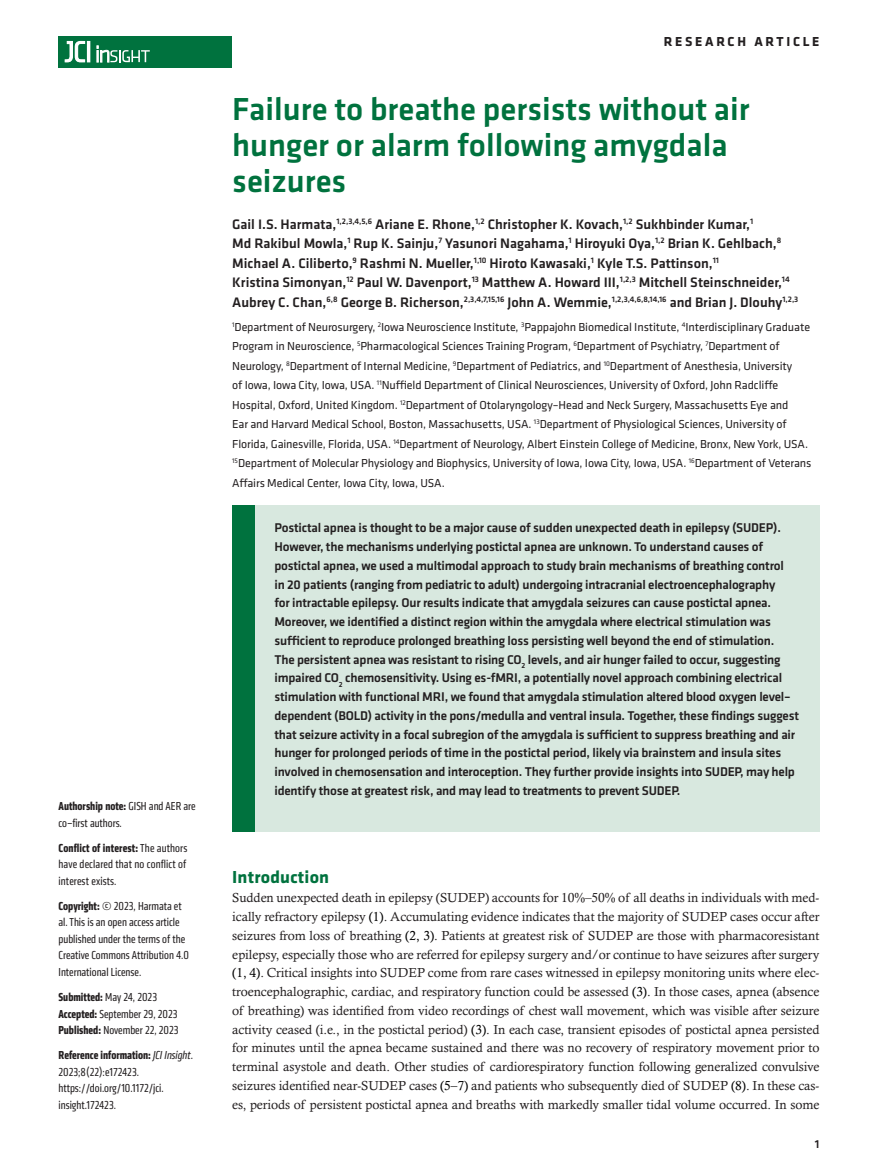
<style>
.page{position:relative;width:878px;height:1175px;background:#fff}
.page>*{position:absolute;margin:0;border:0;box-sizing:border-box;transform-origin:0 0}
.t1{font:500 33px/36px "Klavika Basic";color:#00723e}
.t2{font:700 18px "Klavika";letter-spacing:.01em;color:#00723e}
.t3{font:500 14.25px/19.5px "Klavika Basic";color:#231f20}
.t4{font:700 13.5px "Klavika Basic";letter-spacing:.2em;color:#231f20}
.t5{font:500 13.2px/18.8px "Klavika Basic";letter-spacing:-.015em;color:#231f20}
.t6{font:13.2px/18.8px "Calisto MT Std";letter-spacing:-.005em;color:#231f20;text-align:justify}
.t7{font:12px/19.5px "Klavika";letter-spacing:-.01em;color:#231f20}
.t8{font:condensed 12px/16.5px "Klavika";color:#231f20}
.t9{font:500 12px "Klavika Basic";color:#231f20}
.s1{font-weight:700}
.s2{font-style:italic}
.s3{color:#000}
</style>
<div class="page">
<div style="left:59px;top:36px;width:173px;height:31px;background:#00723e"></div>
<hr style="left:87px;top:41px;width:3px;height:21px;background:#fff">
<svg style="left:64px;top:41px;width:21px;height:22px"></svg>
<svg style="left:97px;top:46px;width:53px;height:16px"></svg>
<div style="left:232px;top:505px;width:587px;height:327px;background:#d8e8df"></div>
<div style="left:232px;top:505px;width:22px;height:327px;background:#00723e"></div>
<p class="t8" style="left:59px;top:798px;width:139px"><span class="s1">Authorship note:</span> GISH and AER are co–first authors.</p>
<p class="t8" style="left:59px;top:839px;width:130px;text-align:justify"><span class="s1">Conflict of interest:</span> The authors have declared that no conflict of interest exists.</p>
<p class="t8" style="left:59px;top:897px;width:132px"><span class="s1">Copyright:</span> © 2023, Harmata et al. This is an open access article published under the terms of the<br>Creative Commons Attribution 4.0<br>International License.</p>
<p class="t8" style="left:59px;top:988px;width:122px"><span class="s1">Submitted:</span> May 24, 2023<br><span class="s1">Accepted:</span> September 29, 2023<br><span class="s1">Published:</span> November 22, 2023</p>
<p class="t8" style="left:59px;top:1046px;width:136px"><span class="s1">Reference information:</span> <span class="s2">JCI Insight</span>.<br>2023;8(22):e172423. https://doi.org/10.1172/jci. insight.172423.</p>
<p class="t4" style="left:663px;top:32px;width:157px">RESEARCH ARTICLE</p>
<h1 class="t1" style="left:232px;top:91px;width:519px">Failure to breathe persists without air hunger or alarm following amygdala seizures</h1>
<p class="t3" style="left:232px;top:214px;width:567px">Gail I.S. Harmata,<sup>1,2,3,4,5,6</sup> Ariane E. Rhone,<sup>1,2</sup> Christopher K. Kovach,<sup>1,2</sup> Sukhbinder Kumar,<sup>1<br></sup>Md Rakibul Mowla,<sup>1</sup> Rup K. Sainju,<sup>7</sup> Yasunori Nagahama,<sup>1</sup> Hiroyuki Oya,<sup>1,2</sup> Brian K. Gehlbach,<sup>8<br></sup>Michael A. Ciliberto,<sup>9</sup> Rashmi N. Mueller,<sup>1,10</sup> Hiroto Kawasaki,<sup>1</sup> Kyle T.S. Pattinson,<sup>11<br></sup>Kristina Simonyan,<sup>12</sup> Paul W. Davenport,<sup>13</sup> Matthew A. Howard III,<sup>1,2,3</sup> Mitchell Steinschneider,<sup>14<br></sup>Aubrey C. Chan,<sup>6,8</sup> George B. Richerson,<sup>2,3,4,7,15,16</sup> John A. Wemmie,<sup>1,2,3,4,6,8,14,16</sup> and Brian J. Dlouhy<sup>1,2,3</sup></p>
<p class="t7" style="left:232px;top:316px;width:580px"><sup>1</sup>Department of Neurosurgery, <sup>2</sup>Iowa Neuroscience Institute, <sup>3</sup>Pappajohn Biomedical Institute, <sup>4</sup>Interdisciplinary Graduate Program in Neuroscience, <sup>5</sup>Pharmacological Sciences Training Program, <sup>6</sup>Department of Psychiatry, <sup>7</sup>Department of Neurology, <sup>8</sup>Department of Internal Medicine, <sup>9</sup>Department of Pediatrics, and <sup>10</sup>Department of Anesthesia, University<br>of Iowa, Iowa City, Iowa, USA. <sup>11</sup>Nuffield Department of Clinical Neurosciences, University of Oxford, John Radcliffe Hospital, Oxford, United Kingdom. <sup>12</sup>Department of Otolaryngology–Head and Neck Surgery, Massachusetts Eye and<br>Ear and Harvard Medical School, Boston, Massachusetts, USA. <sup>13</sup>Department of Physiological Sciences, University of Florida, Gainesville, Florida, USA. <sup>14</sup>Department of Neurology, Albert Einstein College of Medicine, Bronx, New York, USA.<br><sup>15</sup>Department of Molecular Physiology and Biophysics, University of Iowa, Iowa City, Iowa, USA. <sup>16</sup>Department of Veterans Affairs Medical Center, Iowa City, Iowa, USA.</p>
<p class="t5" style="left:274px;top:518px;width:526px">Postictal apnea is thought to be a major cause of sudden unexpected death in epilepsy (SUDEP).<br>However, the mechanisms underlying postictal apnea are unknown. To understand causes of postictal apnea, we used a multimodal approach to study brain mechanisms of breathing control<br>in 20 patients (ranging from pediatric to adult) undergoing intracranial electroencephalography<br>for intractable epilepsy. Our results indicate that amygdala seizures can cause postictal apnea.<br>Moreover, we identified a distinct region within the amygdala where electrical stimulation was sufficient to reproduce prolonged breathing loss persisting well beyond the end of stimulation.<br>The persistent apnea was resistant to rising CO<sub>2</sub> levels, and air hunger failed to occur, suggesting impaired CO<sub>2</sub> chemosensitivity. Using es-fMRI, a potentially novel approach combining electrical stimulation with functional MRI, we found that amygdala stimulation altered blood oxygen level– dependent (BOLD) activity in the pons/medulla and ventral insula. Together, these findings suggest that seizure activity in a focal subregion of the amygdala is sufficient to suppress breathing and air hunger for prolonged periods of time in the postictal period, likely via brainstem and insula sites involved in chemosensation and interoception. They further provide insights into SUDEP, may help identify those at greatest risk, and may lead to treatments to prevent SUDEP.</p>
<h2 class="t2" style="left:232px;top:864px;width:98px">Introduction</h2>
<p class="t6" style="left:232px;top:888px;width:588px">Sudden unexpected death in epilepsy (SUDEP) accounts for 10%–50% of all deaths in individuals with med&shy;ically refractory epilepsy <span class="s3">(1)</span>. Accumulating evidence indicates that the majority of SUDEP cases occur after seizures from loss of breathing <span class="s3">(2, 3)</span>. Patients at greatest risk of SUDEP are those with pharmacoresistant epilepsy, especially those who are referred for epilepsy surgery and/or continue to have seizures after surgery <span class="s3">(1, 4)</span>. Critical insights into SUDEP come from rare cases witnessed in epilepsy monitoring units where elec&shy;troencephalographic, cardiac, and respiratory function could be assessed <span class="s3">(3)</span>. In those cases, apnea (absence of breathing) was identified from video recordings of chest wall movement, which was visible after seizure activity ceased (i.e., in the postictal period) <span class="s3">(3)</span>. In each case, transient episodes of postictal apnea persisted for minutes until the apnea became sustained and there was no recovery of respiratory movement prior to terminal asystole and death. Other studies of cardiorespiratory function following generalized convulsive seizures identified near-SUDEP cases <span class="s3">(5–7)</span> and patients who subsequently died of SUDEP <span class="s3">(8)</span>. In these cas&shy;es, periods of persistent postictal apnea and breaths with markedly smaller tidal volume occurred. In some</p>
<p class="t9" style="left:814px;top:1135px;width:6px">1</p>
</div>
